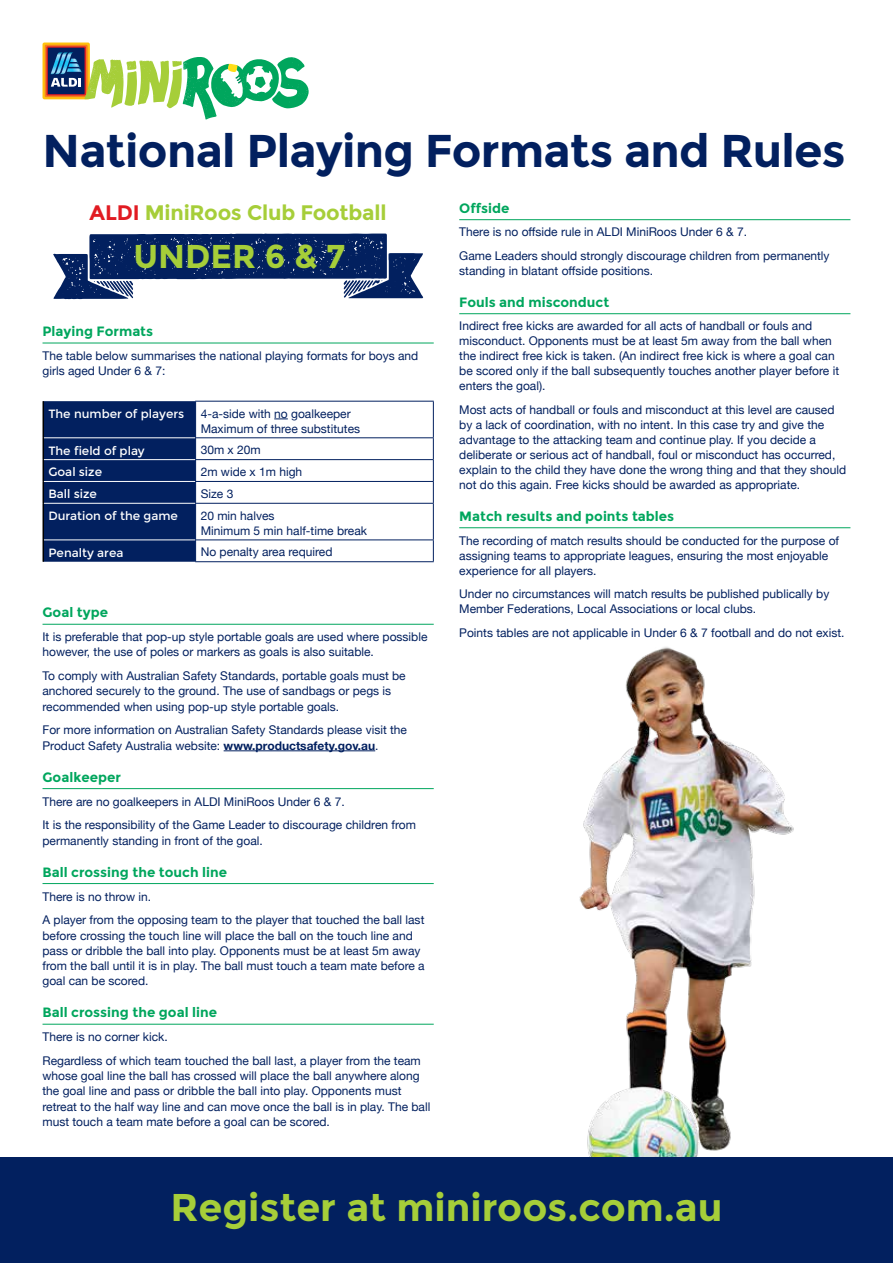
<style>
.page{position:relative;width:893px;height:1263px;background:#fff}
.page>*{position:absolute;margin:0;border:0;box-sizing:border-box;transform-origin:0 0}
.t1{font:700 45.9px "Montserrat";letter-spacing:-.015em;color:#02205f}
.t2{font:700 38.7px "Montserrat";color:#a6ce39}
.t3{font:700 33px "Montserrat";color:#a6ce39}
.t4{font:700 21px "Montserrat";letter-spacing:-.01em;color:#a6ce39}
.t5{font:700 13.5px "Montserrat";color:#00a65d}
.t6{font:12px/15px "Helvetica Neue";color:#02205f}
.t7{font:12px "Montserrat";color:#fff}
.s1{color:#e11b22}
.s2{font-weight:700}
</style>
<div class="page">
<svg style="left:43px;top:43px;width:47px;height:56px"></svg>
<svg style="left:45px;top:45px;width:43px;height:52px"></svg>
<svg style="left:46px;top:46px;width:40px;height:49px"></svg>
<div style="left:48px;top:48px;width:37px;height:46px;background:#02205f"></div>
<svg style="left:51px;top:52px;width:258px;height:67px"></svg>
<img style="left:579px;top:647px;width:215px;height:510px">
<div style="left:0;top:1157px;width:893px;height:106px;background:#02205f"></div>
<hr style="left:43px;top:343px;width:391px;height:1px;background:#00a65d">
<hr style="left:43px;top:624px;width:391px;height:1px;background:#00a65d">
<hr style="left:224px;top:750px;width:151px;height:1px;background:#02205f">
<hr style="left:43px;top:788px;width:391px;height:1px;background:#00a65d">
<hr style="left:43px;top:883px;width:391px;height:1px;background:#00a65d">
<hr style="left:43px;top:1024px;width:391px;height:1px;background:#00a65d">
<hr style="left:459px;top:219px;width:391px;height:1px;background:#00a65d">
<hr style="left:459px;top:313px;width:391px;height:1px;background:#00a65d">
<hr style="left:459px;top:527px;width:391px;height:1px;background:#00a65d">
<hr style="left:195px;top:401px;width:239px;height:1px;background:#02205f">
<hr style="left:433px;top:401px;width:1px;height:36px;background:#02205f">
<hr style="left:195px;top:437px;width:239px;height:1px;background:#02205f">
<hr style="left:195px;top:459px;width:239px;height:1px;background:#02205f">
<hr style="left:195px;top:481px;width:239px;height:1px;background:#02205f">
<svg style="left:433px;top:438px;width:1px;height:65px"></svg>
<hr style="left:195px;top:503px;width:239px;height:1px;background:#02205f">
<hr style="left:433px;top:504px;width:1px;height:35px;background:#02205f">
<svg style="left:43px;top:401px;width:153px;height:161px;background:#0a2662"></svg>
<hr style="left:195px;top:539px;width:239px;height:1px;background:#02205f">
<svg style="left:433px;top:540px;width:1px;height:21px"></svg>
<hr style="left:195px;top:561px;width:239px;height:1px;background:#02205f">
<svg style="left:274px;top:419px;width:14px;height:1px"></svg>
<svg style="left:53px;top:234px;width:370px;height:65px"></svg>
<h1 class="t1" style="left:43px;top:123px;width:805px">National Playing Formats and Rules</h1>
<h3 class="t4" style="left:90px;top:200px;width:298px"><span class="s1">ALDI</span> MiniRoos Club Football</h3>
<h3 class="t3" style="left:133px;top:237px;width:213px">UNDER 6 &amp; 7</h3>
<p class="t5" style="left:43px;top:323px;width:112px">Playing Formats</p>
<p class="t6" style="left:43px;top:349px;width:377px">The table below summarises the national playing formats for boys and girls aged Under 6 &amp; 7:</p>
<p class="t7" style="left:48px;top:407px;width:137px">The number of players</p>
<p class="t6" style="left:201px;top:407px;width:161px">4-a-side with no goalkeeper<br>Maximum of three substitutes</p>
<p class="t7" style="left:48px;top:443px;width:98px">The field of play</p>
<p class="t6" style="left:201px;top:443px;width:62px">30m x 20m</p>
<p class="t7" style="left:48px;top:465px;width:55px">Goal size</p>
<p class="t6" style="left:201px;top:465px;width:103px">2m wide x 1m high</p>
<p class="t7" style="left:48px;top:487px;width:50px">Ball size</p>
<p class="t6" style="left:201px;top:487px;width:34px">Size 3</p>
<p class="t7" style="left:48px;top:509px;width:131px">Duration of the game</p>
<p class="t6" style="left:201px;top:509px;width:168px">20 min halves<br>Minimum 5 min half-time break</p>
<p class="t7" style="left:48px;top:545px;width:77px">Penalty area</p>
<p class="t6" style="left:201px;top:545px;width:133px">No penalty area required</p>
<p class="t5" style="left:43px;top:605px;width:67px">Goal type</p>
<p class="t6" style="left:43px;top:630px;width:386px">It is preferable that pop-up style portable goals are used where possible however, the use of poles or markers as goals is also suitable.</p>
<p class="t6" style="left:43px;top:669px;width:365px">To comply with Australian Safety Standards, portable goals must be anchored securely to the ground. The use of sandbags or pegs is recommended when using pop-up style portable goals.</p>
<p class="t6" style="left:43px;top:723px;width:366px">For more information on Australian Safety Standards please visit the<br>Product Safety Australia website: <span class="s2">www.productsafety.gov.au</span>.</p>
<p class="t5" style="left:43px;top:769px;width:80px">Goalkeeper</p>
<p class="t6" style="left:43px;top:790px;width:375px;line-height:23.7px">There are no goalkeepers in ALDI MiniRoos Under 6 &amp; 7.<br>It is the responsibility of the Game Leader to discourage children from</p>
<p class="t6" style="left:43px;top:833px;width:222px">permanently standing in front of the goal.</p>
<p class="t5" style="left:43px;top:864px;width:186px">Ball crossing the touch line</p>
<p class="t6" style="left:43px;top:885px;width:383px;line-height:23.7px">There is no throw in.<br>A player from the opposing team to the player that touched the ball last</p>
<p class="t6" style="left:43px;top:928px;width:384px">before crossing the touch line will place the ball on the touch line and pass or dribble the ball into play. Opponents must be at least 5m away from the ball until it is in play. The ball must touch a team mate before a goal can be scored.</p>
<p class="t5" style="left:43px;top:1005px;width:176px">Ball crossing the goal line</p>
<p class="t6" style="left:43px;top:1026px;width:380px;line-height:23.7px">There is no corner kick.<br>Regardless of which team touched the ball last, a player from the team</p>
<p class="t6" style="left:43px;top:1069px;width:389px">whose goal line the ball has crossed will place the ball anywhere along the goal line and pass or dribble the ball into play. Opponents must retreat to the half way line and can move once the ball is in play. The ball must touch a team mate before a goal can be scored.</p>
<p class="t5" style="left:459px;top:200px;width:52px">Offside</p>
<p class="t6" style="left:459px;top:221px;width:372px;line-height:23.5px">There is no offside rule in ALDI MiniRoos Under 6 &amp; 7.<br>Game Leaders should strongly discourage children from permanently</p>
<p class="t6" style="left:459px;top:264px;width:195px">standing in blatant offside positions.</p>
<p class="t5" style="left:459px;top:294px;width:152px">Fouls and misconduct</p>
<p class="t6" style="left:459px;top:319px;width:381px">Indirect free kicks are awarded for all acts of handball or fouls and misconduct. Opponents must be at least 5m away from the ball when the indirect free kick is taken. (An indirect free kick is where a goal can be scored only if the ball subsequently touches another player before it enters the goal).</p>
<p class="t6" style="left:459px;top:403px;width:388px">Most acts of handball or fouls and misconduct at this level are caused by a lack of coordination, with no intent. In this case try and give the advantage to the attacking team and continue play. If you decide a deliberate or serious act of handball, foul or misconduct has occurred, explain to the child they have done the wrong thing and that they should not do this again. Free kicks should be awarded as appropriate.</p>
<p class="t5" style="left:459px;top:508px;width:217px">Match results and points tables</p>
<p class="t6" style="left:459px;top:533px;width:381px">The recording of match results should be conducted for the purpose of assigning teams to appropriate leagues, ensuring the most enjoyable experience for all players.</p>
<p class="t6" style="left:459px;top:587px;width:372px">Under no circumstances will match results be published publically by<br>Member Federations, Local Associations or local clubs.</p>
<p class="t6" style="left:459px;top:625px;width:387px">Points tables are not applicable in Under 6 &amp; 7 football and do not exist.</p>
<h2 class="t2" style="left:170px;top:1184px;width:554px">Register at miniroos.com.au</h2>
</div>
